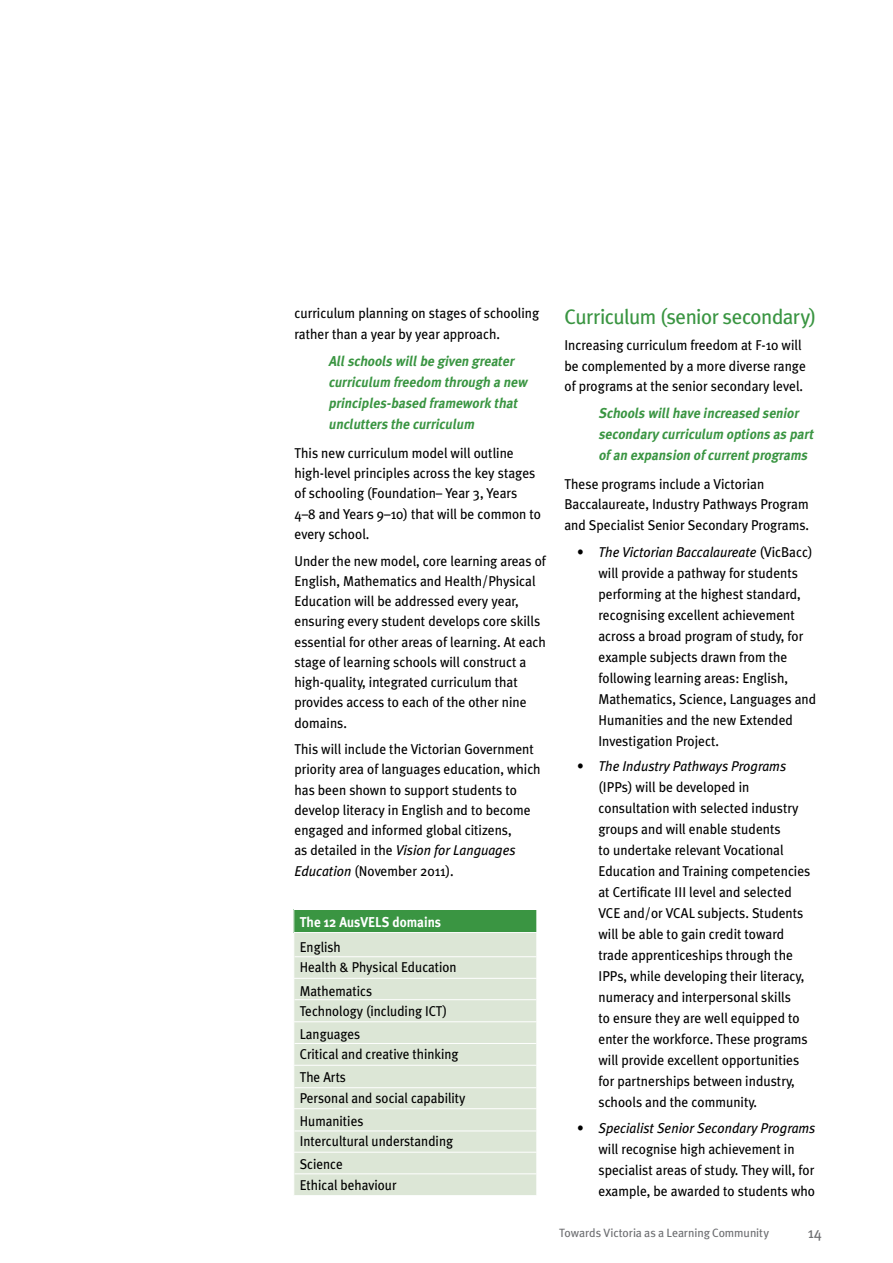
<style>
.page{position:relative;width:893px;height:1263px;background:#fff}
.page>*{position:absolute;margin:0;border:0;box-sizing:border-box;transform-origin:0 0}
.t1{font:21px "Meta Plus";letter-spacing:-.03em;color:#3a9542}
.t2{font:15px "Meta Plus";color:#6d6e71}
.t3{font:14.25px/21px "Meta Plus";color:#000;scale:.95 1}
.t4{font:italic 700 14.25px/21px "Meta Plus";color:#3a9542;scale:.95 1}
.t5{font:14.25px/20.2px "Meta Plus";color:#000;scale:.93 1}
.t6{font:700 14.25px "Meta Plus";color:#fff;scale:.93 1}
.t7{font:12px "Meta Plus";letter-spacing:-.01em;color:#6d6e71}
.s1{font-style:italic}
</style>
<div class="page">
<div style="left:294px;top:909px;width:243px;height:23px;background:#3a9542"></div>
<div style="left:294px;top:933px;width:242px;height:262px;background:#dce6d6"></div>
<hr style="left:293px;top:978px;width:244px;height:1px;background:#fff">
<hr style="left:293px;top:1021px;width:244px;height:1px;background:#fff">
<hr style="left:293px;top:1065px;width:244px;height:1px;background:#fff">
<hr style="left:293px;top:1108px;width:244px;height:1px;background:#fff">
<hr style="left:293px;top:1152px;width:244px;height:1px;background:#fff">
<hr style="left:293px;top:909px;width:244px;height:1px;background:#fff">
<svg style="left:293px;top:910px;width:1px;height:22px"></svg>
<svg style="left:536px;top:910px;width:1px;height:22px"></svg>
<hr style="left:295px;top:956px;width:241px;height:1px;background:#fff">
<hr style="left:295px;top:999px;width:241px;height:1px;background:#fff">
<hr style="left:295px;top:1043px;width:241px;height:1px;background:#fff">
<hr style="left:295px;top:1087px;width:241px;height:1px;background:#fff">
<hr style="left:295px;top:1130px;width:241px;height:1px;background:#fff">
<hr style="left:295px;top:1173px;width:241px;height:1px;background:#fff">
<p class="t3" style="left:294px;top:303px;width:259px;line-height:20.2px">curriculum planning on stages of schooling rather than a year by year approach.</p>
<p class="t4" style="left:328px;top:351px;width:214px">Allschools willbe given greater curriculum freedom through a new principles-based framework that unclutters the curriculum</p>
<p class="t3" style="left:294px;top:443px;width:261px;line-height:20.2px">This new curriculum model will outline high-level principles across the key stages of schooling (Foundation– Year 3, Years 4–8 and Years 9–10) that will be common to every school.</p>
<p class="t3" style="left:294px;top:550px;width:266px;line-height:20.2px">Under the new model, core learning areas of English, Mathematics and Health/Physical Education will be addressed every year, ensuring every student develops core skills essential for other areas of learning. At each stage of learning schools will construct a high-quality, integrated curriculum that provides access to each of the other nine domains.</p>
<p class="t3" style="left:294px;top:739px;width:261px;line-height:20.2px">This will include the Victorian Government priority area of languages education, which has been shown to support students to develop literacy in English and to become engaged and informed global citizens,<br>as detailed in the <span class="s1">Vision for Languages Education</span> (November 2011).</p>
<p class="t6" style="left:300px;top:913px;width:153px">The 12 AusVELS domains</p>
<p class="t5" style="left:300px;top:937px;width:170px">English<br>Health &amp; Physical Education</p>
<p class="t5" style="left:300px;top:980px;width:160px">Mathematics<br>Technology (including ICT)</p>
<p class="t5" style="left:300px;top:1024px;width:172px">Languages<br>Critical and creative thinking</p>
<p class="t5" style="left:300px;top:1067px;width:180px">The Arts<br>Personal and social capability</p>
<p class="t5" style="left:300px;top:1111px;width:166px">Humanities<br>Intercultural understanding</p>
<p class="t5" style="left:300px;top:1154px;width:106px">Science<br>Ethical behaviour</p>
<h1 class="t1" style="left:564px;top:304px;width:253px">Curriculum (senior secondary)</h1>
<p class="t3" style="left:564px;top:335px;width:256px;line-height:20.2px">Increasing curriculum freedom at F-10 will be complemented by a more diverse range of programs at the senior secondary level.</p>
<p class="t4" style="left:598px;top:403px;width:231px">Schools willhave increased senior secondary curriculum options as part of an expansion of currentprograms</p>
<p class="t3" style="left:564px;top:474px;width:259px;line-height:20.2px">These programs include a Victorian<br>Baccalaureate, Industry Pathways Program and Specialist Senior Secondary Programs.</p>
<p class="t3" style="left:598px;top:541px;width:231px;text-indent:-21px">• <span class="s1">The Victorian Baccalaureate</span> (VicBacc) will provide a pathway for students performing at the highest standard, recognising excellent achievement across a broad program of study, for example subjects drawn from the following learning areas: English, Mathematics, Science, Languages and Humanities and the new Extended Investigation Project.</p>
<p class="t3" style="left:598px;top:756px;width:225px;text-indent:-21px">• <span class="s1">The Industry Pathways Programs </span>(IPPs) will be developed in consultation with selected industry groups and will enable students<br>to undertake relevant Vocational Education and Training competencies at Certificate III level and selected VCE and/or VCAL subjects. Students will be able to gain credit toward trade apprenticeships through the IPPs, while developing their literacy, numeracy and interpersonal skills<br>to ensure they are well equipped to enter the workforce. These programs will provide excellent opportunities for partnerships between industry, schools and the community.</p>
<p class="t3" style="left:598px;top:1117px;width:230px;text-indent:-21px">• <span class="s1">Specialist Senior Secondary Programs </span>will recognise high achievement in specialist areas of study. They will, for example, be awarded to students who</p>
<p class="t7" style="left:559px;top:1226px;width:211px">Towards Victoria as a Learning Community</p>
<p class="t2" style="left:808px;top:1224px;width:16px">14</p>
</div>
